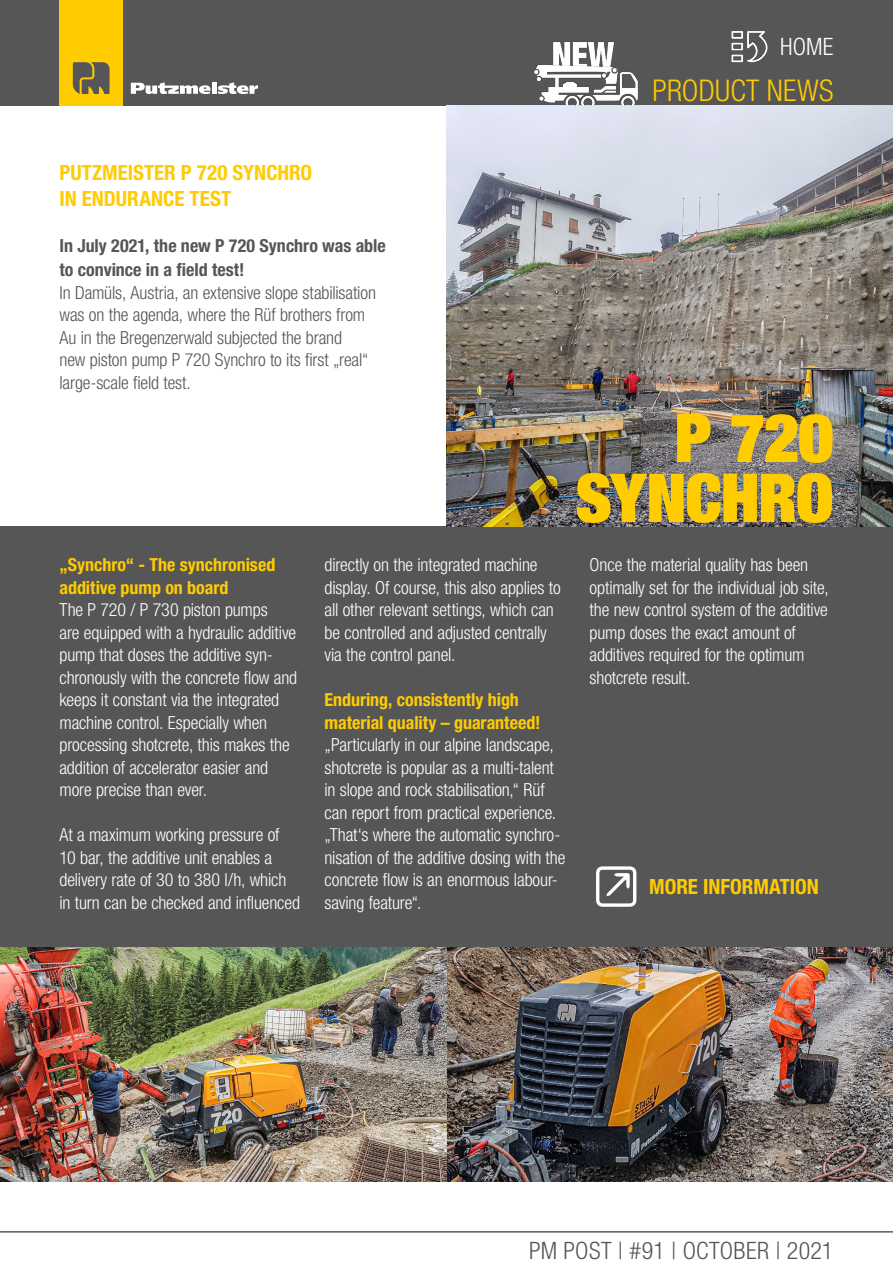
<style>
.page{position:relative;width:893px;height:1263px;background:#fff}
.page>*{position:absolute;margin:0;border:0;box-sizing:border-box;transform-origin:0 0}
.t1{font:900 condensed 67.5px/60px "Helvetica Neue LT Pro";letter-spacing:-.015em;color:#fc0;text-align:right}
.t2{font:300 condensed 30px "Helvetica Neue LT Pro";letter-spacing:.01em;color:#fc0}
.t3{font:300 condensed 24px "Helvetica Neue LT Pro";letter-spacing:.01em;color:#565656}
.t4{font:300 condensed 24px "Helvetica Neue LT Pro";color:#fff}
.t5{font:700 condensed 21px/26.2px "Helvetica Neue LT Pro";color:#fc0}
.t6{font:300 condensed 18px/22.5px "Helvetica Neue LT Pro";letter-spacing:-.01em;color:#fff}
.t7{font:300 condensed 18px/22.5px "Helvetica Neue LT Pro";letter-spacing:-.01em;color:#565656}
.t8{font:700 condensed 18px/22.5px "Helvetica Neue LT Pro";color:#fc0}
.t9{font:700 condensed 18px/24px "Helvetica Neue LT Pro";color:#565656}
</style>
<div class="page">
<div style="left:0;top:526px;width:893px;height:421px;background:#565656"></div>
<div style="left:0;top:0;width:893px;height:105px;background:#565656"></div>
<svg style="left:0;top:1231px;width:893px;height:2px"></svg>
<div style="left:60px;top:0;width:63px;height:105px;background:#fc0"></div>
<svg style="left:73px;top:62px;width:37px;height:32px"></svg>
<svg style="left:131px;top:82px;width:127px;height:12px"></svg>
<img style="left:446px;top:105px;width:447px;height:421px">
<img style="left:446px;top:947px;width:447px;height:234px">
<img style="left:0;top:947px;width:446px;height:234px">
<svg style="left:596px;top:866px;width:40px;height:41px"></svg>
<img style="left:731px;top:31px;width:37px;height:32px">
<img style="left:519px;top:42px;width:130px;height:64px">
<h3 class="t4" style="left:780px;top:33px;width:55px">HOME</h3>
<h2 class="t2" style="left:653px;top:73px;width:182px">PRODUCT NEWS</h2>
<p class="t5" style="left:60px;top:159px;width:254px">PUTZMEISTER P 720 SYNCHRO<br>IN ENDURANCE TEST</p>
<p class="t9" style="left:60px;top:234px;width:328px">In July 2021, the new P 720 Synchro was able to convince in a field test!</p>
<p class="t7" style="left:60px;top:281px;width:318px">In Damüls, Austria, an extensive slope stabilisation was on the agenda, where the Rüf brothers from Au in the Bregenzerwald subjected the brand<br>new piston pump P 720 Synchro to its first „real“ large-scale field test.</p>
<h1 class="t1" style="left:576px;top:406px;width:259px">P 720<br>SYNCHRO</h1>
<p class="t8" style="left:60px;top:553px;width:217px">„Synchro“ - The synchronised additive pump on board</p>
<p class="t6" style="left:60px;top:598px;width:239px">The P 720 / P 730 piston pumps<br>are equipped with a hydraulic additive pump that doses the additive syn&shy;chronously with the concrete flow and keeps it constant via the integrated machine control. Especially when processing shotcrete, this makes the addition of accelerator easier and more precise than ever.</p>
<p class="t6" style="left:60px;top:823px;width:242px">At a maximum working pressure of 10 bar, the additive unit enables a delivery rate of 30 to 380 l/h, which in turn can be checked and influenced</p>
<p class="t6" style="left:325px;top:553px;width:238px">directly on the integrated machine display. Of course, this also applies to all other relevant settings, which can be controlled and adjusted centrally via the control panel.</p>
<p class="t8" style="left:325px;top:688px;width:217px">Enduring, consistently high material quality – guaranteed!</p>
<p class="t6" style="left:325px;top:733px;width:242px">„Particularly in our alpine landscape, shotcrete is popular as a multi-talent in slope and rock stabilisation,“ Rüf can report from practical experience. „That‘s where the automatic synchro&shy;nisation of the additive dosing with the concrete flow is an enormous labour&shy;saving feature“.</p>
<p class="t6" style="left:590px;top:553px;width:241px">Once the material quality has been optimally set for the individual job site, the new control system of the additive pump doses the exact amount of additives required for the optimum shotcrete result.</p>
<p class="t5" style="left:649px;top:873px;width:171px">MORE INFORMATION</p>
<h3 class="t3" style="left:529px;top:1236px;width:306px">PM POST | #91 | OCTOBER | 2021</h3>
</div>
